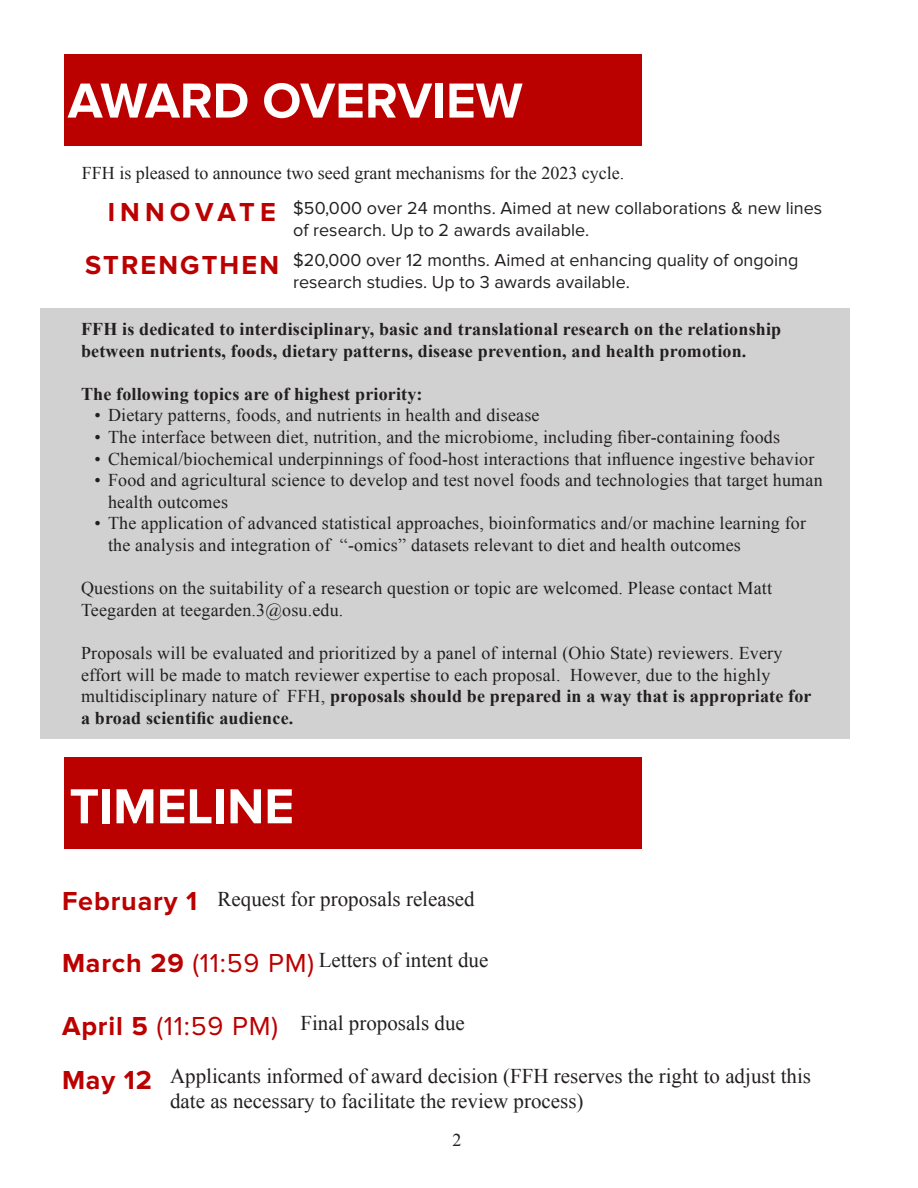
<style>
.page{position:relative;width:918px;height:1188px;background:#fff}
.page>*{position:absolute;margin:0;border:0;box-sizing:border-box;transform-origin:0 0}
.t1{font:700 51px "Proxima Nova";color:#fff}
.t2{font:27px "Proxima Nova";letter-spacing:.03em;color:#b00}
.t3{font:700 27px "Proxima Nova";letter-spacing:.08em;color:#b00}
.t4{font:700 27px "Proxima Nova";letter-spacing:.03em;color:#b00}
.t5{font:700 27px "Proxima Nova";letter-spacing:.19em;color:#b00}
.t6{font:21px/25.2px "Times New Roman";color:#231f20}
.t7{font:18px/21.6px "Times New Roman";letter-spacing:.01em;color:#231f20}
.t8{font:700 18px/21.6px "Times New Roman";letter-spacing:.01em;color:#231f20}
.t9{font:18px/21.6px "Proxima Nova";color:#231f20}
.s1{font-weight:700}
</style>
<div class="page">
<div style="left:40px;top:309px;width:810px;height:430px;background:#d1d1d1"></div>
<div style="left:64px;top:757px;width:578px;height:92px;background:#b00"></div>
<div style="left:64px;top:54px;width:577px;height:91px;background:#b00"></div>
<p class="t1" style="left:68px;top:71px;width:456px">AWARD OVERVIEW</p>
<p class="t7" style="left:82px;top:162px;width:544px">FFH is pleased to announce two seed grant mechanisms for the 2023 cycle.</p>
<p class="t5" style="left:108px;top:197px;width:170px">INNOVATE</p>
<p class="t3" style="left:85px;top:250px;width:195px">STRENGTHEN</p>
<p class="t9" style="left:293px;top:198px;width:531px">$50,000 over 24 months. Aimed at new collaborations &amp; new lines of research. Up to 2 awards available.</p>
<p class="t9" style="left:293px;top:250px;width:507px">$20,000 over 12 months. Aimed at enhancing quality of ongoing research studies. Up to 3 awards available.</p>
<p class="t8" style="left:81px;top:318px;width:702px">FFH is dedicated to interdisciplinary, basic and translational research on the relationship between nutrients, foods, dietary patterns, disease prevention, and health promotion.</p>
<p class="t8" style="left:81px;top:382px;width:343px">The following topics are of highest priority:</p>
<p class="t7" style="left:94px;top:404px;width:447px">• Dietary patterns, foods, and nutrients in health and disease</p>
<p class="t7" style="left:94px;top:426px;width:687px">• The interface between diet, nutrition, and the microbiome, including fiber-containing foods</p>
<p class="t7" style="left:94px;top:447px;width:721px">• Chemical/biochemical underpinnings of food-host interactions that influence ingestive behavior</p>
<p class="t7" style="left:108px;top:469px;width:716px;text-indent:-14px">• Food and agricultural science to develop and test novel foods and technologies that target human health outcomes</p>
<p class="t7" style="left:108px;top:512px;width:700px;text-indent:-14px">• The application of advanced statistical approaches, bioinformatics and/or machine learning for the analysis and integration of “-omics” datasets relevant to diet and health outcomes</p>
<p class="t7" style="left:81px;top:577px;width:693px">Questions on the suitability of a research question or topic are welcomed. Please contact Matt<br>Teegarden at teegarden.3@osu.edu.</p>
<p class="t7" style="left:81px;top:642px;width:732px">Proposals will be evaluated and prioritized by a panel of internal (Ohio State) reviewers. Every effort will be made to match reviewer expertise to each proposal. However, due to the highly multidisciplinary nature of FFH, <span class="s1">proposals should be prepared in a way that is appropriate for a broad scientific audience.</span></p>
<p class="t1" style="left:70px;top:777px;width:226px">TIMELINE</p>
<p class="t4" style="left:62px;top:885px;width:137px">February 1</p>
<p class="t6" style="left:218px;top:886px;width:259px">Request for proposals released</p>
<p class="t2" style="left:62px;top:947px;width:254px"><span class="s1">March 29</span> (11:59 PM)</p>
<p class="t6" style="left:319px;top:947px;width:171px">Letters of intent due</p>
<p class="t2" style="left:62px;top:1010px;width:218px"><span class="s1">April 5</span> (11:59 PM)</p>
<p class="t6" style="left:300px;top:1010px;width:166px">Final proposals due</p>
<p class="t6" style="left:170px;top:1063px;width:643px">Applicants informed of award decision (FFH reserves the right to adjust this date as necessary to facilitate the review process)</p>
<p class="t3" style="left:62px;top:1065px;width:91px">May 12</p>
<p class="t7" style="left:453px;top:1129px;width:10px">2</p>
</div>
